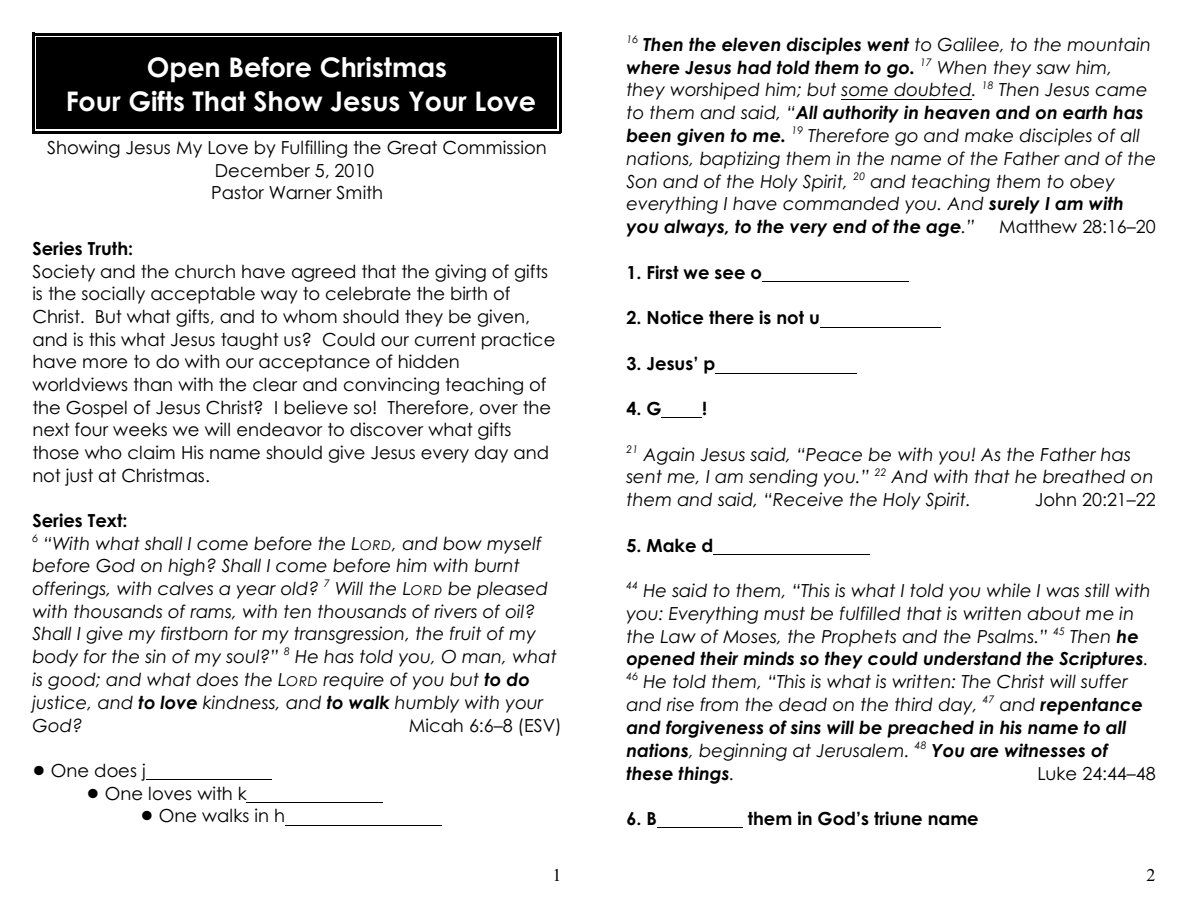
<style>
.page{position:relative;width:1188px;height:918px;background:#fff}
.page>*{position:absolute;margin:0;border:0;box-sizing:border-box;transform-origin:0 0}
.t1{font:700 27px/34.2px "Century Gothic";color:#fff;text-align:center}
.t2{font:italic 18px/22.6px "Century Gothic";color:#000}
.t3{font:18px/22.6px "Century Gothic";color:#000}
.t4{font:italic 700 18px/22.8px "Century Gothic";color:#000}
.t5{font:700 18px "Century Gothic";color:#000}
.t6{font:18px "Times New Roman";color:#000}
.t7{font:italic 10.5px "Century Gothic";letter-spacing:.015em;color:#000}
.s1{font-weight:700;font-style:normal}
.s2{font-size:13.5px}
.s3{font-weight:700}
.s4{font-weight:400}
</style>
<div class="page">
<hr style="left:146px;top:779px;width:126px;height:1px;background:#000">
<hr style="left:247px;top:802px;width:136px;height:1px;background:#000">
<hr style="left:285px;top:825px;width:156px;height:1px;background:#000">
<div style="left:37px;top:37px;width:520px;height:92px;background:#000"></div>
<hr style="left:32px;top:33px;width:3px;height:100px;background:#000">
<hr style="left:559px;top:33px;width:2px;height:100px;background:#000">
<hr style="left:32px;top:33px;width:529px;height:2px;background:#000">
<hr style="left:32px;top:131px;width:529px;height:2px;background:#000">
<hr style="left:842px;top:99px;width:130px;height:1px;background:#000">
<hr style="left:762px;top:281px;width:146px;height:1px;background:#000">
<hr style="left:820px;top:327px;width:121px;height:1px;background:#000">
<hr style="left:715px;top:373px;width:141px;height:1px;background:#000">
<hr style="left:662px;top:418px;width:40px;height:1px;background:#000">
<hr style="left:714px;top:554px;width:156px;height:1px;background:#000">
<hr style="left:657px;top:827px;width:86px;height:1px;background:#000">
<h1 class="t1" style="left:66px;top:52px;width:472px">Open Before Christmas<br>Four Gifts That Show Jesus Your Love</h1>
<p class="t3" style="left:47px;top:138px;width:501px;text-align:center">Showing Jesus My Love by Fulfilling the Great Commission<br>December 5, 2010<br>Pastor Warner Smith</p>
<p class="t5" style="left:32px;top:241px;width:102px">Series Truth:</p>
<p class="t3" style="left:32px;top:261px;width:525px">Society and the church have agreed that the giving of gifts is the socially acceptable way to celebrate the birth of Christ. But what gifts, and to whom should they be given, and is this what Jesus taught us? Could our current practice have more to do with our acceptance of hidden worldviews than with the clear and convincing teaching of the Gospel of Jesus Christ? I believe so! Therefore, over the next four weeks we will endeavor to discover what gifts those who claim His name should give Jesus every day and not just at Christmas.</p>
<p class="t2" style="left:43px;top:511px;width:500px;text-indent:-11px"><span class="s1">Series Text:<br></span>“With what shall I come before the L<span class="s2">ORD</span>, and bow myself</p>
<p class="t7" style="left:32px;top:534px;width:7px">6</p>
<p class="t2" style="left:32px;top:556px;width:517px">before God on high? Shall I come before him with burnt offerings, with calves a year old? Will the L<span class="s2">ORD</span> be pleased</p>
<p class="t7" style="left:324px;top:579px;width:7px">7</p>
<p class="t2" style="left:32px;top:602px;width:526px">with thousands of rams, with ten thousands of rivers of oil?<br>Shall I give my firstborn for my transgression, the fruit of my body for the sin of my soul?” He has told you, O man, what</p>
<p class="t7" style="left:284px;top:648px;width:7px">8</p>
<p class="t2" style="left:32px;top:670px;width:513px">is good; and what does the L<span class="s2">ORD</span> require of you but <span class="s3">to do </span>justice, and <span class="s3">to love</span> kindness, and <span class="s3">to walk</span> humbly with your<br>God?</p>
<p class="t3" style="left:409px;top:715px;width:155px">Micah 6:6–8 (ESV)</p>
<p class="t3" style="left:51px;top:761px;width:96px">One does j</p>
<p class="t3" style="left:105px;top:783px;width:144px">One loves with k</p>
<p class="t3" style="left:159px;top:806px;width:128px">One walks in h</p>
<p class="t6" style="left:553px;top:869px;width:10px">1</p>
<p class="t7" style="left:626px;top:35px;width:13px">16</p>
<p class="t4" style="left:626px;top:58px;width:488px">where Jesus had told them to go. <span class="s4">When they saw him,</span></p>
<p class="t4" style="left:643px;top:35px;width:509px">Then the eleven disciples went <span class="s4">to Galilee, to the mountain</span></p>
<p class="t7" style="left:920px;top:58px;width:13px">17</p>
<p class="t2" style="left:626px;top:80px;width:523px">they worshiped him; but some doubted. Then Jesus came</p>
<p class="t7" style="left:982px;top:81px;width:13px">18</p>
<p class="t2" style="left:626px;top:103px;width:519px">to them and said, “<span class="s3">All authority in heaven and on earth has been given to me.</span> Therefore go and make disciples of all</p>
<p class="t7" style="left:791px;top:127px;width:13px">19</p>
<p class="t2" style="left:626px;top:149px;width:531px">nations, baptizing them in the name of the Father and of the<br>Son and of the Holy Spirit, and teaching them to obey</p>
<p class="t7" style="left:854px;top:172px;width:13px">20</p>
<p class="t4" style="left:626px;top:194px;width:499px"><span class="s4">everything I have commanded you. And</span> surely I am with you always, to the very end of the age<span class="s4">.”</span></p>
<p class="t3" style="left:999px;top:217px;width:158px">Matthew 28:16–20</p>
<p class="t5" style="left:626px;top:265px;width:137px">1. First we see o</p>
<p class="t5" style="left:626px;top:311px;width:195px">2. Notice there is not u</p>
<p class="t5" style="left:626px;top:356px;width:90px">3. Jesus’ p</p>
<p class="t5" style="left:626px;top:402px;width:37px">4. G</p>
<p class="t5" style="left:702px;top:402px;width:7px">!</p>
<p class="t2" style="left:643px;top:445px;width:489px">Again Jesus said, “Peace be with you! As the Father has</p>
<p class="t7" style="left:626px;top:445px;width:13px">21</p>
<p class="t2" style="left:626px;top:467px;width:529px">sent me, I am sending you.” And with that he breathed on</p>
<p class="t7" style="left:875px;top:468px;width:13px">22</p>
<p class="t2" style="left:626px;top:490px;width:346px">them and said, “Receive the Holy Spirit.</p>
<p class="t3" style="left:1035px;top:490px;width:122px">John 20:21–22</p>
<p class="t5" style="left:626px;top:538px;width:89px">5. Make d</p>
<p class="t2" style="left:643px;top:581px;width:509px">He said to them, “This is what I told you while I was still with</p>
<p class="t7" style="left:626px;top:581px;width:13px">44</p>
<p class="t2" style="left:626px;top:603px;width:514px">you: Everything must be fulfilled that is written about me in the Law of Moses, the Prophets and the Psalms.” Then <span class="s3">he</span></p>
<p class="t7" style="left:1053px;top:627px;width:13px">45</p>
<p class="t2" style="left:626px;top:649px;width:524px;text-align:center"><span class="s3">opened their minds so they could understand the Scriptures</span>.<br>He told them, “This is what is written: The Christ will suffer</p>
<p class="t7" style="left:626px;top:673px;width:13px">46</p>
<p class="t2" style="left:626px;top:695px;width:518px">and rise from the dead on the third day, and <span class="s3">repentance</span></p>
<p class="t7" style="left:983px;top:695px;width:13px">47</p>
<p class="t4" style="left:626px;top:718px;width:502px">and forgiveness of sins will be preached in his name to all nations<span class="s4">, beginning at Jerusalem.</span> You are witnesses of</p>
<p class="t7" style="left:915px;top:741px;width:13px">48</p>
<p class="t4" style="left:626px;top:763px;width:110px">these things<span class="s4">.</span></p>
<p class="t3" style="left:1037px;top:763px;width:120px">Luke 24:44–48</p>
<p class="t5" style="left:626px;top:812px;width:32px">6. B</p>
<p class="t5" style="left:748px;top:812px;width:233px">them in God’s triune name</p>
<p class="t6" style="left:1147px;top:869px;width:10px">2</p>
</div>
